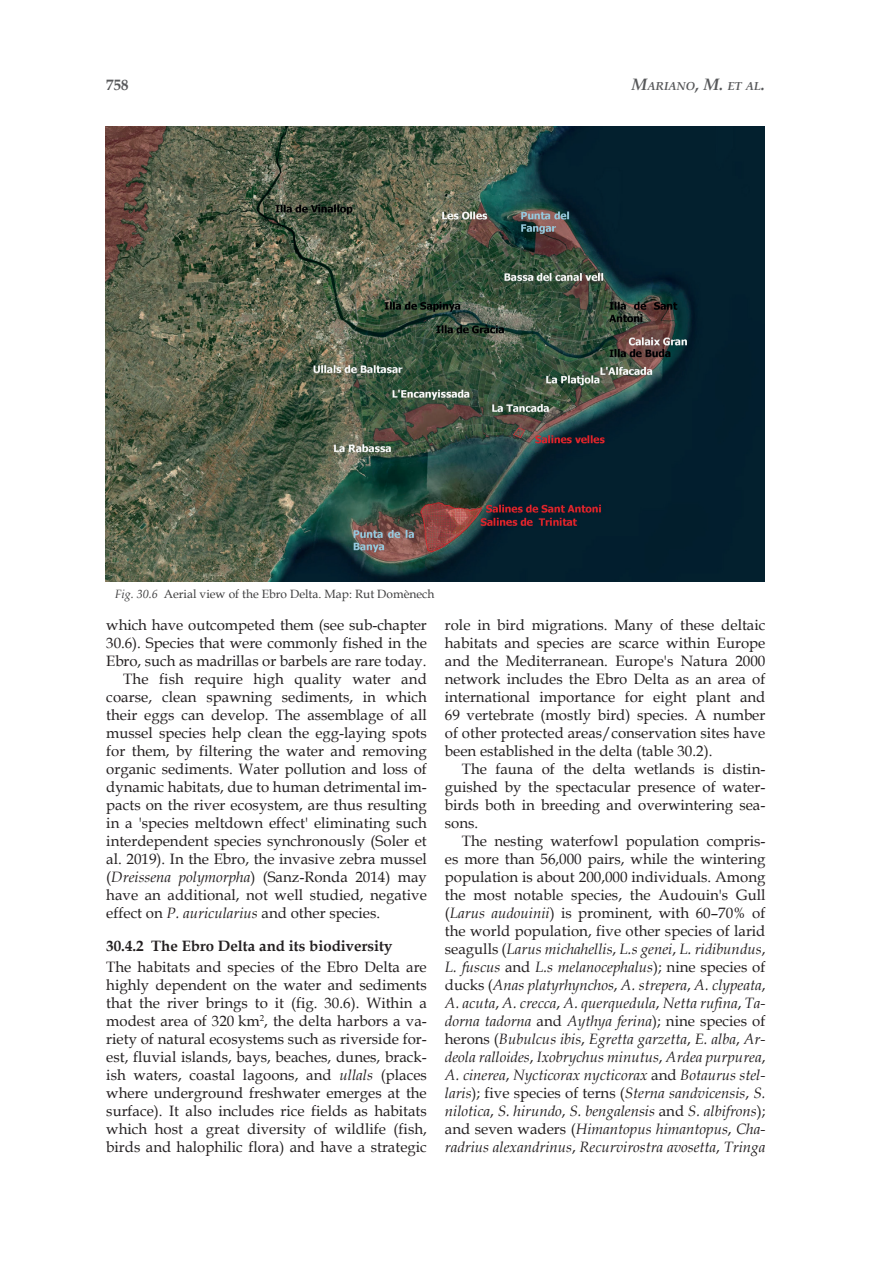
<style>
.page{position:relative;width:893px;height:1263px;background:#fff}
.page>*{position:absolute;margin:0;border:0;box-sizing:border-box;transform-origin:0 0}
.t1{font:15px/18px "Book Antiqua";color:#231f20;text-align:justify}
.t2{font:italic 15px/18px "Book Antiqua";color:#231f20;text-align:justify}
.t3{font:700 15px "Book Antiqua";color:#231f20}
.t4{font:700 15px "Book Antiqua";color:#57585a}
.t5{font:12px "Book Antiqua";color:#3e3e3f}
.t6{font:italic 700 11.55px "Book Antiqua";color:#57585a}
.s1{font-size:16.5px}
.s2{font-style:italic}
.s3{font-style:normal}
</style>
<div class="page">
<img style="left:106px;top:126px;width:659px;height:455px">
<p class="t4" style="left:106px;top:75px;width:24px">758</p>
<p class="t6" style="left:632px;top:78px;width:135px"><span class="s1">M</span>ARIANO<span class="s1">, M.</span> ET AL<span class="s1">.</span></p>
<p class="t5" style="left:115px;top:586px;width:321px"><span class="s2">Fig. 30.6</span> Aerial view of the Ebro Delta. Map: Rut Domènech</p>
<p class="t1" style="left:106px;top:616px;width:322px">which have outcompeted them (see sub-chapter</p>
<p class="t1" style="left:106px;top:634px;width:322px">30.6). Species that were commonly fished in the</p>
<p class="t1" style="left:106px;top:652px;width:322px">Ebro, such as madrillas or barbels are rare today.</p>
<p class="t1" style="left:123px;top:670px;width:305px">The fish require high quality water and</p>
<p class="t1" style="left:106px;top:688px;width:322px">coarse, clean spawning sediments, in which</p>
<p class="t1" style="left:106px;top:706px;width:322px">their eggs can develop. The assemblage of all</p>
<p class="t1" style="left:106px;top:724px;width:322px">mussel species help clean the egg-laying spots</p>
<p class="t1" style="left:106px;top:742px;width:322px">for them, by filtering the water and removing</p>
<p class="t1" style="left:106px;top:760px;width:322px">organic sediments. Water pollution and loss of</p>
<p class="t1" style="left:106px;top:778px;width:322px">dynamic habitats, due to human detrimental im-</p>
<p class="t1" style="left:106px;top:796px;width:322px">pacts on the river ecosystem, are thus resulting</p>
<p class="t1" style="left:106px;top:814px;width:322px">in a 'species meltdown effect' eliminating such</p>
<p class="t1" style="left:106px;top:832px;width:322px">interdependent species synchronously (Soler et</p>
<p class="t1" style="left:106px;top:850px;width:322px">al. 2019). In the Ebro, the invasive zebra mussel</p>
<p class="t1" style="left:106px;top:868px;width:322px">(<span class="s2">Dreissena polymorpha</span>) (Sanz-Ronda 2014) may</p>
<p class="t1" style="left:106px;top:886px;width:322px">have an additional, not well studied, negative</p>
<p class="t1" style="left:106px;top:904px;width:275px">effect on <span class="s2">P. auricularius</span> and other species.</p>
<p class="t3" style="left:106px;top:936px;width:288px">30.4.2 The Ebro Delta and its biodiversity</p>
<p class="t1" style="left:106px;top:958px;width:322px">The habitats and species of the Ebro Delta are highly dependent on the water and sediments that the river brings to it (fig. 30.6). Within a modest area of 320 km<sup>2</sup>, the delta harbors a va&shy;riety of natural ecosystems such as riverside for&shy;est, fluvial islands, bays, beaches, dunes, brack&shy;ish waters, coastal lagoons, and <span class="s2">ullals</span> (places where underground freshwater emerges at the surface). It also includes rice fields as habitats which host a great diversity of wildlife (fish, birds and halophilic flora) and have a strategic</p>
<p class="t1" style="left:445px;top:616px;width:322px">role in bird migrations. Many of these deltaic habitats and species are scarce within Europe and the Mediterranean. Europe's Natura 2000 network includes the Ebro Delta as an area of international importance for eight plant and 69 vertebrate (mostly bird) species. A number of other protected areas/conservation sites have been established in the delta (table 30.2).</p>
<p class="t1" style="left:445px;top:760px;width:322px;text-indent:17px">The fauna of the delta wetlands is distin&shy;guished by the spectacular presence of water&shy;birds both in breeding and overwintering sea&shy;sons.</p>
<p class="t2" style="left:445px;top:831px;width:322px;text-indent:17px"><span class="s3">The nesting waterfowl population compris&shy;es more than 56,000 pairs, while the wintering population is about 200,000 individuals. Among the most notable species, the Audouin's Gull (</span>Larus audouinii<span class="s3">) is prominent, with 60–70% of the world population, five other species of larid seagulls (</span>Larus michahellis<span class="s3">,</span> L.s genei<span class="s3">,</span> L. ridibundus<span class="s3">, </span>L. fuscus <span class="s3">and</span> L.s melanocephalus<span class="s3">); nine species of ducks (</span>Anas platyrhynchos<span class="s3">,</span> A. strepera<span class="s3">,</span> A. clypeata<span class="s3">, </span>A. acuta<span class="s3">,</span> A. crecca<span class="s3">,</span> A. querquedula<span class="s3">,</span> Netta rufina<span class="s3">,</span> Ta&shy;dorna tadorna <span class="s3">and</span> Aythya ferina<span class="s3">); nine species of herons (</span>Bubulcus ibis<span class="s3">,</span> Egretta garzetta<span class="s3">,</span> E. alba<span class="s3">,</span> Ar&shy;deola ralloides<span class="s3">,</span> Ixobrychus minutus<span class="s3">,</span> Ardea purpurea<span class="s3">, </span>A. cinerea<span class="s3">,</span> Nycticorax nycticorax <span class="s3">and</span> Botaurus stel&shy;laris<span class="s3">); five species of terns (</span>Sterna sandvicensis<span class="s3">,</span> S. nilotica<span class="s3">,</span> S. hirundo<span class="s3">,</span> S. bengalensis <span class="s3">and</span> S. albifrons<span class="s3">); and seven waders (</span>Himantopus himantopus<span class="s3">,</span> Cha&shy;radrius alexandrinus<span class="s3">,</span> Recurvirostra avosetta<span class="s3">,</span> Tringa</p>
</div>
